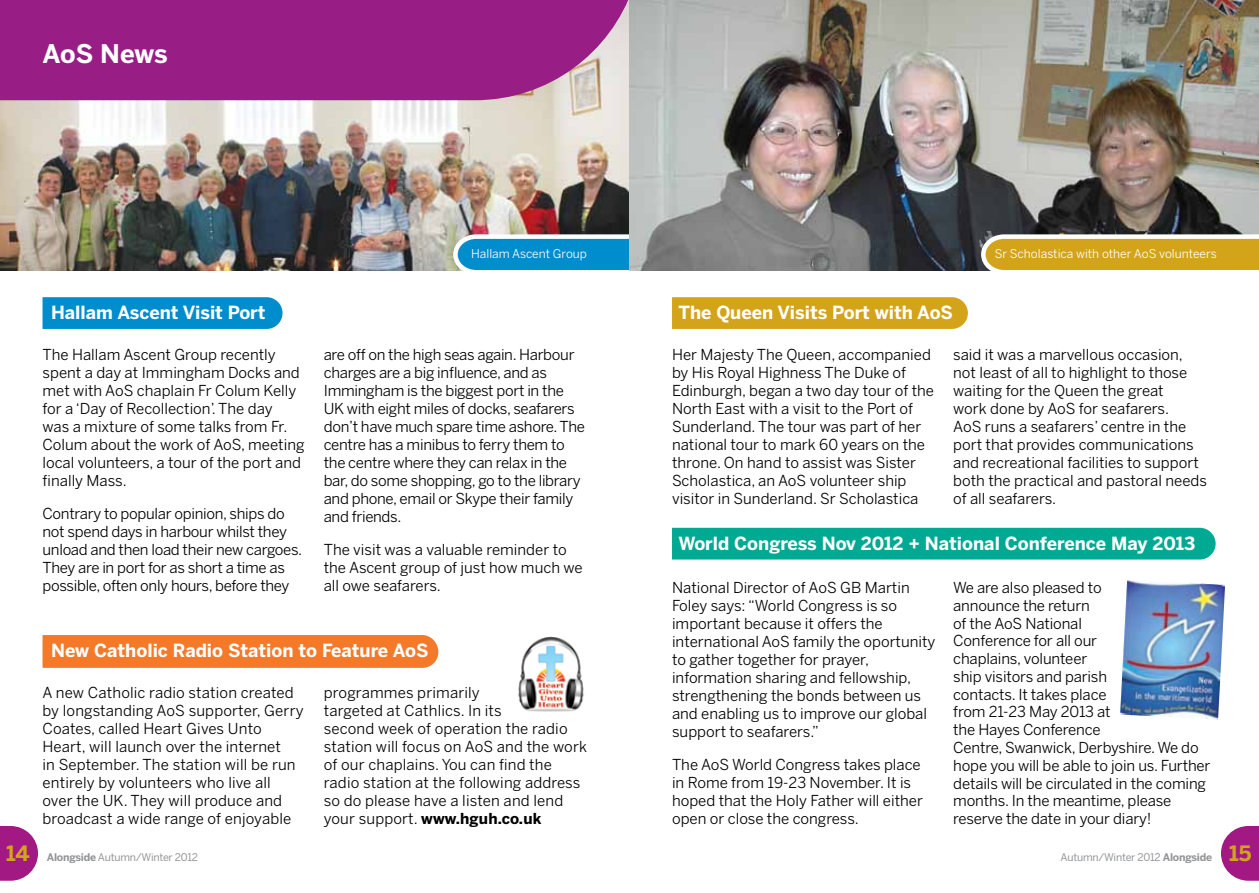
<style>
.page{position:relative;width:1259px;height:893px;background:#fff}
.page>*{position:absolute;margin:0;border:0;box-sizing:border-box;transform-origin:0 0}
.t1{font:700 25.5px "Benton Sans";letter-spacing:-.005em;color:#fff}
.t2{font:700 21px "Benton Sans";color:#d3a41a}
.t3{font:700 18px "Benton Sans";color:#fff}
.t4{font:15px/18px "Benton Sans";color:#000}
.t5{font:15px/18px "Benton Sans";letter-spacing:-.02em;color:#000}
.t6{font:12px "Benton Sans";color:#fff}
.t7{font:10.5px "Benton Sans";letter-spacing:-.02em;color:#939598}
.s1{font-weight:700}
</style>
<div class="page">
<img style="left:0;top:0;width:1259px;height:271px">
<svg style="left:0;top:0;width:633px;height:100px;background:#9c2b8a"></svg>
<svg style="left:1221px;top:826px;width:38px;height:55px;background:#b03d97"></svg>
<svg style="left:0;top:826px;width:38px;height:55px;background:#b03d97"></svg>
<svg style="left:43px;top:297px;width:239px;height:32px;background:#058fcd"></svg>
<div style="left:43px;top:635px;width:395px;height:33px;background:#f47929"></div>
<div style="left:672px;top:528px;width:543px;height:31px;background:#00a992"></div>
<svg style="left:449px;top:230px;width:208px;height:41px;background:#489bc1"></svg>
<svg style="left:672px;top:297px;width:296px;height:32px;background:#d3a51e"></svg>
<svg style="left:976px;top:230px;width:283px;height:41px;background:#c4a23e"></svg>
<img style="left:1120px;top:580px;width:105px;height:140px">
<img style="left:518px;top:636px;width:66px;height:76px">
<h1 class="t1" style="left:43px;top:38px;width:127px">AoS News</h1>
<p class="t3" style="left:51px;top:302px;width:216px">Hallam Ascent Visit Port</p>
<p class="t4" style="left:43px;top:345px;width:263px">The Hallam Ascent Group recently spent a day at Immingham Docks and met with AoS chaplain Fr Colum Kelly for a ‘Day of Recollection’. The day<br>was a mixture of some talks from Fr.<br>Colum about the work of AoS, meeting local volunteers, a tour of the port and finally Mass.</p>
<p class="t5" style="left:43px;top:504px;width:261px">Contrary to popular opinion, ships do not spend days in harbour whilst they unload and then load their new cargoes.<br>They are in port for as short a time as possible, often only hours, before they</p>
<p class="t6" style="left:471px;top:246px;width:117px">Hallam Ascent Group</p>
<p class="t5" style="left:324px;top:345px;width:263px">are off on the high seas again. Harbour charges are a big influence, and as Immingham is the biggest port in the UK with eight miles of docks, seafarers don’t have much spare time ashore. The centre has a minibus to ferry them to the centre where they can relax in the bar, do some shopping, go to the library and phone, email or Skype their family and friends.</p>
<p class="t4" style="left:324px;top:540px;width:260px">The visit was a valuable reminder to the Ascent group of just how much we all owe seafarers.</p>
<p class="t3" style="left:51px;top:640px;width:379px">New Catholic Radio Station to Feature AoS</p>
<p class="t4" style="left:43px;top:683px;width:263px">A new Catholic radio station created by longstanding AoS supporter, Gerry Coates, called Heart Gives Unto Heart, will launch over the internet<br>in September. The station will be run entirely by volunteers who live all over the UK. They will produce and broadcast a wide range of enjoyable</p>
<p class="t4" style="left:324px;top:683px;width:265px">programmes primarily<br>targeted at Cathlics. In its<br>second week of operation the radio station will focus on AoS and the work of our chaplains. You can find the radio station at the following address so do please have a listen and lend your support. <span class="s1">www.hguh.co.uk</span></p>
<p class="t3" style="left:678px;top:302px;width:276px">The Queen Visits Port with AoS</p>
<p class="t6" style="left:994px;top:246px;width:224px">Sr Scholastica with other AoS volunteers</p>
<p class="t4" style="left:672px;top:345px;width:263px">Her Majesty The Queen, accompanied by His Royal Highness The Duke of Edinburgh, began a two day tour of the North East with a visit to the Port of Sunderland. The tour was part of her national tour to mark 60 years on the throne. On hand to assist was Sister Scholastica, an AoS volunteer ship visitor in Sunderland. Sr Scholastica</p>
<p class="t4" style="left:953px;top:345px;width:255px">said it was a marvellous occasion, not least of all to highlight to those waiting for the Queen the great<br>work done by AoS for seafarers.<br>AoS runs a seafarers’ centre in the port that provides communications and recreational facilities to support both the practical and pastoral needs of all seafarers.</p>
<p class="t3" style="left:678px;top:532px;width:518px">World Congress Nov 2012 + National Conference May 2013</p>
<p class="t4" style="left:672px;top:578px;width:265px">National Director of AoS GB Martin Foley says: “World Congress is so important because it offers the international AoS family the oportunity to gather together for prayer, information sharing and fellowship, strengthening the bonds between us and enabling us to improve our global support to seafarers.”</p>
<p class="t4" style="left:672px;top:755px;width:252px">The AoS World Congress takes place in Rome from 19-23 November. It is hoped that the Holy Father will either open or close the congress.</p>
<p class="t4" style="left:953px;top:578px;width:259px">We are also pleased to<br>announce the return<br>of the AoS National<br>Conference for all our<br>chaplains, volunteer<br>ship visitors and parish<br>contacts. It takes place<br>from 21-23 May 2013 at<br>the Hayes Conference<br>Centre, Swanwick, Derbyshire. We do hope you will be able to join us. Further details will be circulated in the coming months. In the meantime, please reserve the date in your diary!</p>
<h2 class="t2" style="left:6px;top:840px;width:25px">14</h2>
<h2 class="t2" style="left:1229px;top:840px;width:24px">15</h2>
<p class="t7" style="left:47px;top:850px;width:153px"><span class="s1">Alongside</span> Autumn/Winter 2012</p>
<p class="t7" style="left:1060px;top:850px;width:153px">Autumn/Winter 2012 <span class="s1">Alongside</span></p>
</div>
